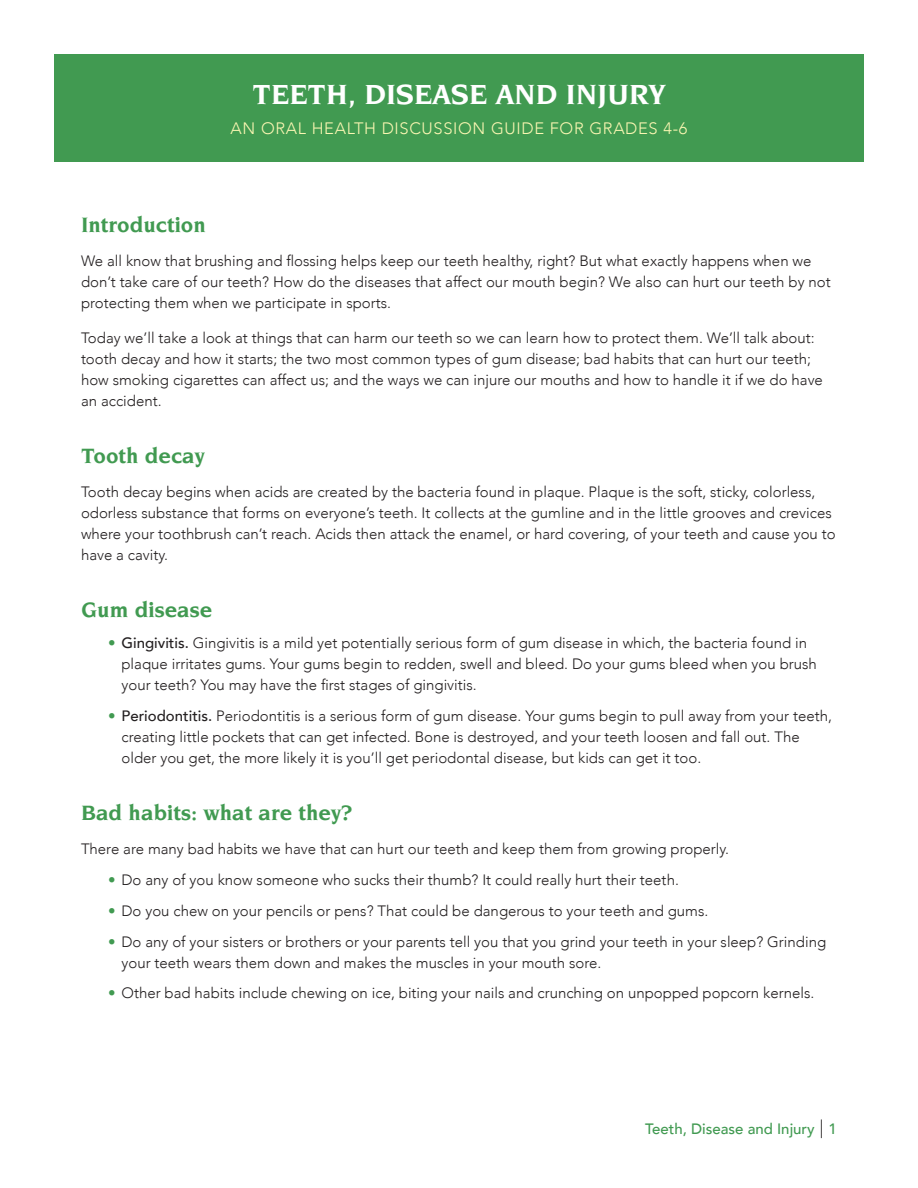
<style>
.page{position:relative;width:918px;height:1188px;background:#fff}
.page>*{position:absolute;margin:0;border:0;box-sizing:border-box;transform-origin:0 0}
.t1{font:700 30px "Novarese";color:#fff}
.Head{font:700 22.5px "Novarese";color:#419a51}
.Sub_Title{font:300 16.5px "Avenir";letter-spacing:.04em;color:#faf6b2}
.Body_Copy{font:300 15px/21px "Avenir";color:#231f20}
.Bulleted_Body_Copy{font:300 15px/21px "Avenir";color:#231f20}
.t2{font:500 15px "Avenir";color:#419a51}
.s1{font-weight:500;color:#419a51}
.s2{font-weight:500}
.s3{font-family:"Univers";font-weight:100;font-stretch:ultra-condensed;font-size:25.5px;color:#231f20}
</style>
<div class="page">
<div style="left:54px;top:54px;width:810px;height:108px;background:#419a51"></div>
<p class="t1" style="left:253px;top:78px;width:414px">TEETH, DISEASE AND INJURY</p>
<p class="Sub_Title" style="left:231px;top:119px;width:458px">AN ORAL HEALTH DISCUSSION GUIDE FOR GRADES 4-6</p>
<p class="Head" style="left:81px;top:212px;width:127px">Introduction</p>
<p class="Body_Copy" style="left:81px;top:251px;width:751px">We all know that brushing and flossing helps keep our teeth healthy, right? But what exactly happens when we don’t take care of our teeth? How do the diseases that affect our mouth begin? We also can hurt our teeth by not protecting them when we participate in sports.</p>
<p class="Body_Copy" style="left:81px;top:327px;width:743px">Today we’ll take a look at things that can harm our teeth so we can learn how to protect them. We’ll talk about: tooth decay and how it starts; the two most common types of gum disease; bad habits that can hurt our teeth; how smoking cigarettes can affect us; and the ways we can injure our mouths and how to handle it if we do have an accident.</p>
<p class="Head" style="left:81px;top:443px;width:125px">Tooth decay</p>
<p class="Body_Copy" style="left:81px;top:482px;width:756px">Tooth decay begins when acids are created by the bacteria found in plaque. Plaque is the soft, sticky, colorless, odorless substance that forms on everyone’s teeth. It collects at the gumline and in the little grooves and crevices where your toothbrush can’t reach. Acids then attack the enamel, or hard covering, of your teeth and cause you to have a cavity.</p>
<p class="Head" style="left:81px;top:597px;width:133px">Gum disease</p>
<p class="Bulleted_Body_Copy" style="left:122px;top:633px;width:697px;text-indent:-14px"><span class="s1">•</span> <span class="s2">Gingivitis.</span> Gingivitis is a mild yet potentially serious form of gum disease in which, the bacteria found in plaque irritates gums. Your gums begin to redden, swell and bleed. Do your gums bleed when you brush your teeth? You may have the first stages of gingivitis.</p>
<p class="Bulleted_Body_Copy" style="left:122px;top:705px;width:712px;text-indent:-14px"><span class="s1">•</span> <span class="s2">Periodontitis.</span> Periodontitis is a serious form of gum disease. Your gums begin to pull away from your teeth, creating little pockets that can get infected. Bone is destroyed, and your teeth loosen and fall out. The older you get, the more likely it is you’ll get periodontal disease, but kids can get it too.</p>
<p class="Head" style="left:81px;top:800px;width:273px">Bad habits: what are they?</p>
<p class="Body_Copy" style="left:81px;top:839px;width:649px">There are many bad habits we have that can hurt our teeth and keep them from growing properly.</p>
<p class="Bulleted_Body_Copy" style="left:108px;top:869px;width:572px"><span class="s1">•</span> Do any of you know someone who sucks their thumb? It could really hurt their teeth.</p>
<p class="Bulleted_Body_Copy" style="left:108px;top:900px;width:602px"><span class="s1">•</span> Do you chew on your pencils or pens? That could be dangerous to your teeth and gums.</p>
<p class="Bulleted_Body_Copy" style="left:122px;top:931px;width:706px;text-indent:-14px"><span class="s1">•</span> Do any of your sisters or brothers or your parents tell you that you grind your teeth in your sleep? Grinding your teeth wears them down and makes the muscles in your mouth sore.</p>
<p class="Bulleted_Body_Copy" style="left:108px;top:983px;width:708px"><span class="s1">•</span> Other bad habits include chewing on ice, biting your nails and crunching on unpopped popcorn kernels.</p>
<p class="t2" style="left:645px;top:1116px;width:193px">Teeth, Disease and Injury <span class="s3">|</span> 1</p>
</div>
